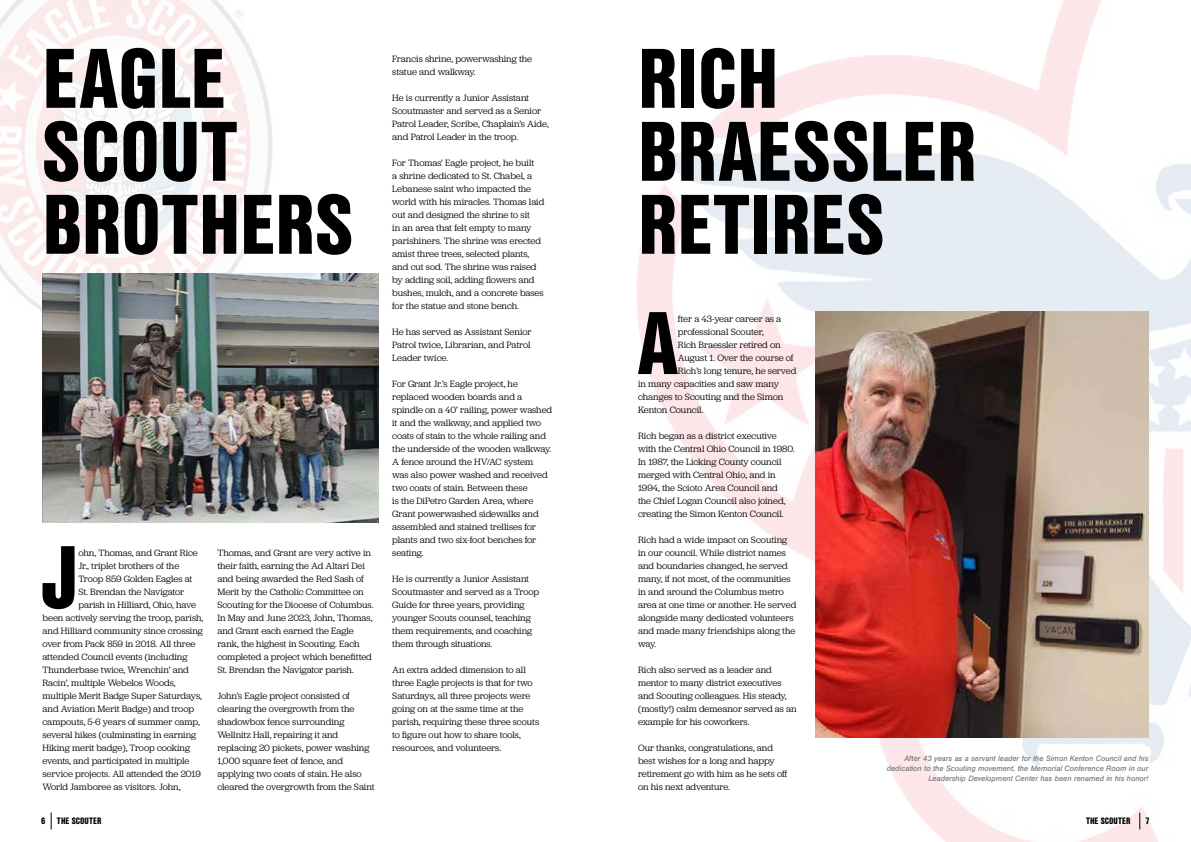
<style>
.page{position:relative;width:1191px;height:842px;background:#fff}
.page>*{position:absolute;margin:0;border:0;box-sizing:border-box;transform-origin:0 0}
.t1{font:900 86.2px "Nimbus San Con L";color:#000}
.t2{font:900 82px/73px "Nimbus San Con L";color:#000}
.t3{font:9.5px/13px "Jubilat";letter-spacing:-.005em;color:#000}
.t4{font:900 9px "Nimbus San Con L";letter-spacing:.005em;color:#000}
.t5{font:italic 8px/10px "Nimbus San";color:#6d6e71;text-align:right}
</style>
<div class="page">
<img style="left:637px;top:0;width:554px;height:842px">
<img style="left:0;top:0;width:284px;height:342px">
<img style="left:43px;top:274px;width:335px;height:249px">
<img style="left:815px;top:311px;width:333px;height:426px">
<svg style="left:1139px;top:812px;width:1px;height:17px"></svg>
<svg style="left:51px;top:812px;width:1px;height:17px"></svg>
<h2 class="t2" style="left:43px;top:39px;width:312px">EAGLE<br>SCOUT<br>BROTHERS</h2>
<h1 class="t1" style="left:42px;top:512px;width:38px">J</h1>
<p class="t3" style="left:78px;top:546px;width:121px">ohn, Thomas, and Grant Rice</p>
<p class="t3" style="left:78px;top:559px;width:102px">Jr., triplet brothers of the</p>
<p class="t3" style="left:78px;top:572px;width:115px">Troop 859 Golden Eagles at</p>
<p class="t3" style="left:78px;top:585px;width:107px">St. Brendan the Navigator</p>
<p class="t3" style="left:78px;top:598px;width:119px">parish in Hilliard, Ohio, have</p>
<p class="t3" style="left:43px;top:611px;width:162px">been actively serving the troop, parish,</p>
<p class="t3" style="left:43px;top:624px;width:162px">and Hilliard community since crossing</p>
<p class="t3" style="left:43px;top:637px;width:154px">over from Pack 859 in 2018. All three</p>
<p class="t3" style="left:43px;top:650px;width:146px">attended Council events (including</p>
<p class="t3" style="left:43px;top:663px;width:148px">Thunderbase twice, Wrenchin’ and</p>
<p class="t3" style="left:43px;top:676px;width:135px">Racin’, multiple Webelos Woods,</p>
<p class="t3" style="left:43px;top:689px;width:161px">multiple Merit Badge Super Saturdays,</p>
<p class="t3" style="left:43px;top:702px;width:153px">and Aviation Merit Badge) and troop</p>
<p class="t3" style="left:43px;top:715px;width:159px">campouts, 5-6 years of summer camp,</p>
<p class="t3" style="left:43px;top:728px;width:155px">several hikes (culminating in earning</p>
<p class="t3" style="left:43px;top:741px;width:149px">Hiking merit badge), Troop cooking</p>
<p class="t3" style="left:43px;top:754px;width:148px">events, and participated in multiple</p>
<p class="t3" style="left:43px;top:767px;width:160px">service projects. All attended the 2019</p>
<p class="t3" style="left:43px;top:780px;width:139px">World Jamboree as visitors. John,</p>
<p class="t3" style="left:217px;top:546px;width:157px">Thomas, and Grant are very active in their faith, earning the Ad Altari Dei and being awarded the Red Sash of Merit by the Catholic Committee on Scouting for the Diocese of Columbus.<br>In May and June 2023, John, Thomas, and Grant each earned the Eagle rank, the highest in Scouting. Each completed a project which benefitted St. Brendan the Navigator parish.</p>
<p class="t3" style="left:217px;top:689px;width:159px">John’s Eagle project consisted of clearing the overgrowth from the shadowbox fence surrounding Wellnitz Hall, repairing it and replacing 20 pickets, power washing 1,000 square feet of fence, and applying two coats of stain. He also cleared the overgrowth from the Saint</p>
<p class="t3" style="left:392px;top:52px;width:141px">Francis shrine, powerwashing the statue and walkway.</p>
<p class="t3" style="left:392px;top:91px;width:158px">He is currently a Junior Assistant Scoutmaster and served as a Senior Patrol Leader, Scribe, Chaplain’s Aide, and Patrol Leader in the troop.</p>
<p class="t3" style="left:392px;top:156px;width:154px">For Thomas’ Eagle project, he built<br>a shrine dedicated to St. Chabel, a Lebanese saint who impacted the world with his miracles. Thomas laid out and designed the shrine to sit<br>in an area that felt empty to many parishiners. The shrine was erected amist three trees, selected plants, and cut sod. The shrine was raised by adding soil, adding flowers and bushes, mulch, and a concrete bases for the statue and stone bench.</p>
<p class="t3" style="left:392px;top:325px;width:141px;text-align:justify">He has served as Assistant Senior Patrol twice, Librarian, and Patrol Leader twice.</p>
<p class="t3" style="left:392px;top:377px;width:161px">For Grant Jr.’s Eagle project, he replaced wooden boards and a spindle on a 40’ railing, power washed it and the walkway, and applied two coats of stain to the whole railing and the underside of the wooden walkway.<br>A fence around the HV/AC system<br>was also power washed and received two coats of stain. Between these<br>is the DiPetro Garden Area, where<br>Grant powerwashed sidewalks and assembled and stained trellises for plants and two six-foot benches for seating.</p>
<p class="t3" style="left:392px;top:572px;width:148px">He is currently a Junior Assistant<br>Scoutmaster and served as a Troop<br>Guide for three years, providing younger Scouts counsel, teaching them requirements, and coaching them through situations.</p>
<p class="t3" style="left:392px;top:663px;width:148px">An extra added dimension to all three Eagle projects is that for two<br>Saturdays, all three projects were going on at the same time at the parish, requiring these three scouts to figure out how to share tools, resources, and volunteers.</p>
<h2 class="t2" style="left:638px;top:39px;width:340px">RICH<br>BRAESSLER<br>RETIRES</h2>
<h1 class="t1" style="left:638px;top:278px;width:42px">A</h1>
<p class="t3" style="left:678px;top:312px;width:105px">fter a 43-year career as a</p>
<p class="t3" style="left:678px;top:325px;width:87px">professional Scouter,</p>
<p class="t3" style="left:678px;top:338px;width:104px">Rich Braessler retired on</p>
<p class="t3" style="left:678px;top:351px;width:117px">August 1. Over the course of</p>
<p class="t3" style="left:678px;top:364px;width:120px">Rich’s long tenure, he served</p>
<p class="t3" style="left:638px;top:377px;width:142px">in many capacities and saw many</p>
<p class="t3" style="left:638px;top:390px;width:147px">changes to Scouting and the Simon</p>
<p class="t3" style="left:638px;top:403px;width:67px">Kenton Council.</p>
<p class="t3" style="left:638px;top:429px;width:158px">Rich began as a district executive with the Central Ohio Council in 1980.<br>In 1987, the Licking County council merged with Central Ohio, and in 1994, the Scioto Area Council and<br>the Chief Logan Council also joined, creating the Simon Kenton Council.</p>
<p class="t3" style="left:638px;top:533px;width:160px">Rich had a wide impact on Scouting in our council. While district names and boundaries changed, he served many, if not most, of the communities in and around the Columbus metro area at one time or another. He served alongside many dedicated volunteers and made many friendships along the way.</p>
<p class="t3" style="left:638px;top:663px;width:160px">Rich also served as a leader and mentor to many district executives and Scouting colleagues. His steady, (mostly!) calm demeanor served as an example for his coworkers.</p>
<p class="t3" style="left:638px;top:741px;width:151px">Our thanks, congratulations, and best wishes for a long and happy retirement go with him as he sets off on his next adventure.</p>
<p class="t5" style="left:886px;top:753px;width:263px">After 43 years as a servant leader for the Simon Kenton Council and his dedication to the Scouting movement, the Memorial Conference Room in our<br>Leadership Development Center has been renamed in his honor!</p>
<p class="t4" style="left:41px;top:814px;width:6px">6</p>
<p class="t4" style="left:57px;top:814px;width:46px">THE SCOUTER</p>
<p class="t4" style="left:1086px;top:814px;width:46px">THE SCOUTER</p>
<p class="t4" style="left:1145px;top:814px;width:6px">7</p>
</div>
